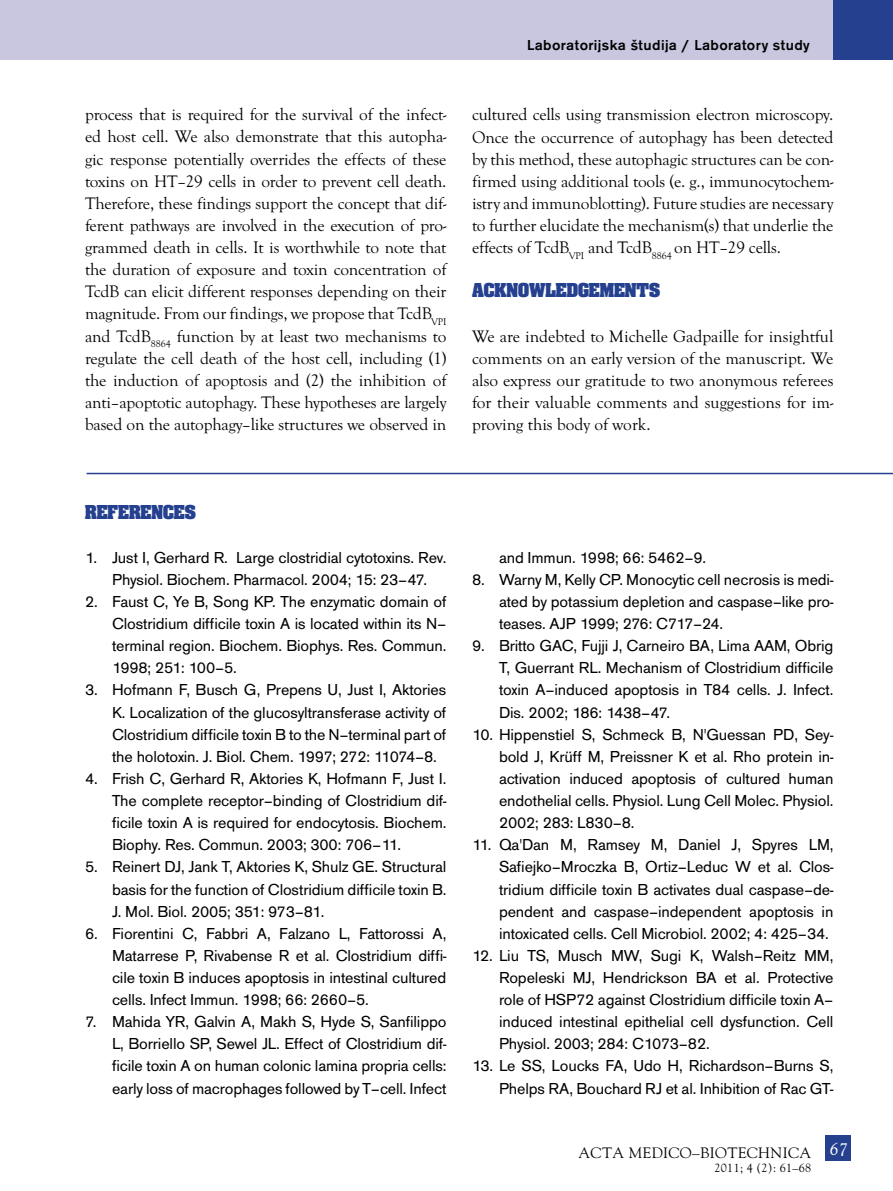
<style>
.page{position:relative;width:893px;height:1191px;background:#fff}
.page>*{position:absolute;margin:0;border:0;box-sizing:border-box;transform-origin:0 0}
.t1{font:700 21px "Aachen PCE";color:#25408f}
.t2{font:italic 18px "Goudy Old Sty TCE";color:#fff}
.t3{font:17.25px/22px "Goudy Old Sty TCE";letter-spacing:-.01em;color:#000;text-align:justify}
.t4{font:16.5px/22px "Accius TCE";letter-spacing:-.01em;color:#000;text-align:justify}
.t5{font:500 15px "Accius TCE";letter-spacing:.025em;color:#000}
.t6{font:15px "MM Goudy";letter-spacing:.025em;color:#000}
.t7{font:12px "MM Goudy";letter-spacing:.025em;color:#000}
</style>
<div class="page">
<div style="left:825px;top:1135px;width:26px;height:26px;background:#25408f"></div>
<div style="left:0;top:0;width:893px;height:60px;background:#c8c7df"></div>
<div style="left:833px;top:0;width:60px;height:60px;background:#25408f"></div>
<hr style="left:87px;top:473px;width:806px;height:1px;background:#25408f">
<p class="t5" style="left:527px;top:36px;width:284px">Laboratorijska študija / Laboratory study</p>
<p class="t3" style="left:85px;top:104px;width:363px">process that is required for the survival of the infect&shy;ed host cell. We also demonstrate that this autopha&shy;gic response potentially overrides the effects of these toxins on HT–29 cells in order to prevent cell death.<br>Therefore, these findings support the concept that dif&shy;ferent pathways are involved in the execution of pro&shy;grammed death in cells. It is worthwhile to note that the duration of exposure and toxin concentration of TcdB can elicit different responses depending on their magnitude. From our findings, we propose that TcdB<sub>VPI </sub>and TcdB<sub>8864</sub> function by at least two mechanisms to regulate the cell death of the host cell, including (1) the induction of apoptosis and (2) the inhibition of anti–apoptotic autophagy. These hypotheses are largely based on the autophagy–like structures we observed in</p>
<p class="t3" style="left:472px;top:104px;width:363px">cultured cells using transmission electron microscopy.<br>Once the occurrence of autophagy has been detected by this method, these autophagic structures can be con&shy;firmed using additional tools (e. g., immunocytochem&shy;istry and immunoblotting). Future studies are necessary to further elucidate the mechanism(s) that underlie the effects of TcdB<sub>VPI</sub> and TcdB<sub>8864</sub> on HT–29 cells.</p>
<p class="t1" style="left:472px;top:280px;width:130px">ACKNOWLEDGEMENTS</p>
<p class="t3" style="left:472px;top:325px;width:363px">We are indebted to Michelle Gadpaille for insightful comments on an early version of the manuscript. We also express our gratitude to two anonymous referees for their valuable comments and suggestions for im&shy;proving this body of work.</p>
<p class="t1" style="left:85px;top:501px;width:46px">REFERENCES</p>
<p class="t4" style="left:85px;top:546px;width:363px;text-align:center">1. Just I, Gerhard R. Large clostridial cytotoxins. Rev.<br>Physiol. Biochem. Pharmacol. 2004; 15: 23–47.</p>
<p class="t4" style="left:112px;top:591px;width:336px;text-indent:-27px">2. Faust C, Ye B, Song KP. The enzymatic domain of Clostridium difficile toxin A is located within its N– terminal region. Biochem. Biophys. Res. Commun.<br>1998; 251: 100–5.</p>
<p class="t4" style="left:112px;top:679px;width:336px;text-indent:-27px">3. Hofmann F, Busch G, Prepens U, Just I, Aktories K. Localization of the glucosyltransferase activity of Clostridium difficile toxin B to the N–terminal part of the holotoxin. J. Biol. Chem. 1997; 272: 11074–8.</p>
<p class="t4" style="left:112px;top:767px;width:336px;text-indent:-27px">4. Frish C, Gerhard R, Aktories K, Hofmann F, Just I.<br>The complete receptor–binding of Clostridium dif&shy;ficile toxin A is required for endocytosis. Biochem.<br>Biophy. Res. Commun. 2003; 300: 706–11.</p>
<p class="t4" style="left:112px;top:856px;width:336px;text-indent:-27px">5. Reinert DJ, Jank T, Aktories K, Shulz GE. Structural basis for the function of Clostridium difficile toxin B.<br>J. Mol. Biol. 2005; 351: 973–81.</p>
<p class="t4" style="left:112px;top:922px;width:336px;text-indent:-27px">6. Fiorentini C, Fabbri A, Falzano L, Fattorossi A, Matarrese P, Rivabense R et al. Clostridium diffi&shy;cile toxin B induces apoptosis in intestinal cultured cells. Infect Immun. 1998; 66: 2660–5.</p>
<p class="t4" style="left:112px;top:1011px;width:336px;text-indent:-27px">7. Mahida YR, Galvin A, Makh S, Hyde S, Sanfilippo L, Borriello SP, Sewel JL. Effect of Clostridium dif&shy;ficile toxin A on human colonic lamina propria cells: early loss of macrophages followed by T–cell. Infect</p>
<p class="t4" style="left:499px;top:546px;width:209px">and Immun. 1998; 66: 5462–9.</p>
<p class="t4" style="left:499px;top:568px;width:336px;text-indent:-27px">8. Warny M, Kelly CP. Monocytic cell necrosis is medi&shy;ated by potassium depletion and caspase–like pro&shy;teases. AJP 1999; 276: C717–24.</p>
<p class="t4" style="left:499px;top:635px;width:336px;text-indent:-27px">9. Britto GAC, Fujji J, Carneiro BA, Lima AAM, Obrig T, Guerrant RL. Mechanism of Clostridium difficile toxin A–induced apoptosis in T84 cells. J. Infect.<br>Dis. 2002; 186: 1438–47.</p>
<p class="t4" style="left:499px;top:723px;width:336px;text-indent:-27px">10. Hippenstiel S, Schmeck B, N'Guessan PD, Sey&shy;bold J, Krüff M, Preissner K et al. Rho protein in&shy;activation induced apoptosis of cultured human endothelial cells. Physiol. Lung Cell Molec. Physiol.<br>2002; 283: L830–8.</p>
<p class="t4" style="left:499px;top:834px;width:336px;text-indent:-27px">11. Qa'Dan M, Ramsey M, Daniel J, Spyres LM, Safiejko–Mroczka B, Ortiz–Leduc W et al. Clos&shy;tridium difficile toxin B activates dual caspase–de&shy;pendent and caspase–independent apoptosis in intoxicated cells. Cell Microbiol. 2002; 4: 425–34.</p>
<p class="t4" style="left:499px;top:944px;width:336px;text-indent:-27px">12. Liu TS, Musch MW, Sugi K, Walsh–Reitz MM, Ropeleski MJ, Hendrickson BA et al. Protective role of HSP72 against Clostridium difficile toxin A– induced intestinal epithelial cell dysfunction. Cell Physiol. 2003; 284: C1073–82.</p>
<p class="t4" style="left:472px;top:1055px;width:363px;text-align:right">13. Le SS, Loucks FA, Udo H, Richardson–Burns S,<br>Phelps RA, Bouchard RJ et al. Inhibition of Rac GT-</p>
<p class="t6" style="left:578px;top:1143px;width:234px">ACTA MEDICO–BIOTECHNICA</p>
<p class="t7" style="left:714px;top:1160px;width:98px">2011; 4 (2): 61–68</p>
<p class="t2" style="left:829px;top:1139px;width:19px">67</p>
</div>
